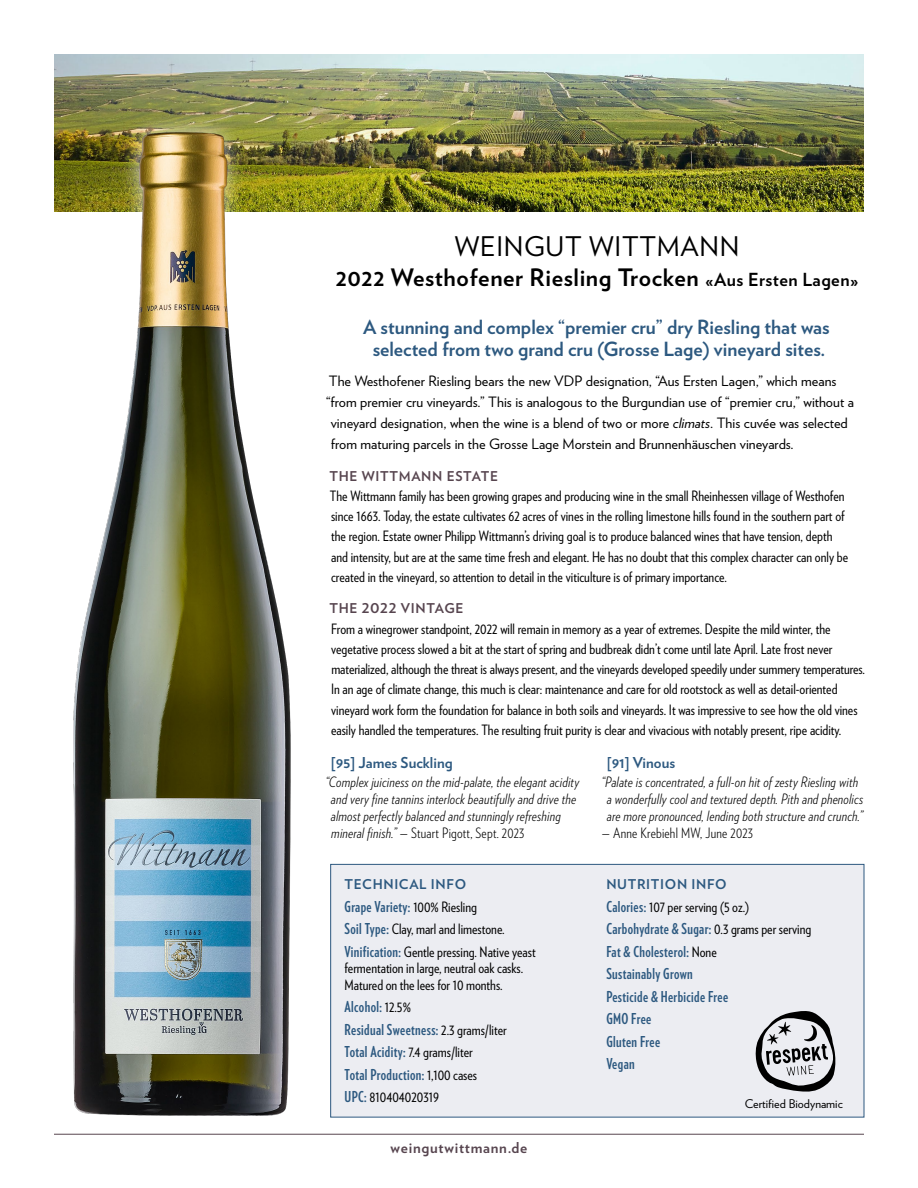
<style>
.page{position:relative;width:918px;height:1188px;background:#fff}
.page>*{position:absolute;margin:0;border:0;box-sizing:border-box;transform-origin:0 0}
.HD_1-V{font:27px "Verlag";letter-spacing:.025em;color:#000}
.HD_1A-V{font:700 24px "Verlag";letter-spacing:.025em;color:#000}
.Subhead_Description{font:700 19.5px/22.5px "Verlag";color:#2d5980;text-align:center}
.Tech_Info_Bullets{font:700 15px "Verlag Compressed";letter-spacing:.025em;color:#2d5980}
.Publication_Name{font:700 15px "Verlag";color:#2d5980}
.t1{font:700 15px "Verlag";letter-spacing:.05em;color:#57454f}
.Text-Verlag_Condensed{font:14.25px/20.2px "Verlag Condensed";color:#000}
.Review_Text{font:italic 300 14.25px/17.2px "Verlag Condensed";letter-spacing:.015em;color:#000}
.Text-Verlag{font:14.25px "Verlag";color:#000}
.Tech_Info_Bullets-2{font:14.25px/16.5px "Verlag Condensed";color:#000}
.Review_Text-2{font:300 14.25px "Verlag Condensed";letter-spacing:.015em;color:#000}
.subhd_1{font:700 13.5px "Verlag";letter-spacing:.05em;color:#57454f}
.Subhead-Tech_Info{font:700 13.5px "Verlag";letter-spacing:.05em;color:#2d5980}
.Tech_Info_Bullets-3{font:700 13.5px "Verlag";letter-spacing:.05em;color:#2d5980}
.Praise_Text-Requiem{font:12px "Verlag";color:#000}
.s1{font-size:18px}
.s2{font-style:italic}
.s3{font-style:normal}
.s4{font-family:"Verlag Condensed";font-weight:400;font-size:14.25px;color:#000}
.s5{font-family:"Verlag Compressed";font-weight:700;font-size:15px;color:#2d5980}
</style>
<div class="page">
<hr style="left:54px;top:1134px;width:810px;height:1px;background:#57454f">
<img style="left:54px;top:54px;width:810px;height:158px">
<div style="left:331px;top:864px;width:533px;height:253px;background:#ecedf2"></div>
<div style="left:330px;top:864px;width:534px;height:254px;border:1px solid #2d5980"></div>
<svg style="left:756px;top:1011px;width:79px;height:81px"></svg>
<div style="left:53px;top:112px;width:257px;height:1023px;background:#fff;opacity:.75"></div>
<img style="left:72px;top:132px;width:219px;height:984px">
<p class="HD_1-V" style="left:455px;top:227px;width:286px">WEINGUT WITTMANN</p>
<p class="HD_1A-V" style="left:336px;top:259px;width:524px">2022 Westhofener Riesling Trocken <span class="s1">«Aus Ersten Lagen»</span></p>
<p class="Subhead_Description" style="left:363px;top:314px;width:468px">A stunning and complex “premier cru” dry Riesling that was selected from two grand cru (Grosse Lage) vineyard sites.</p>
<p class="Text-Verlag" style="left:329px;top:370px;width:509px">The Westhofener Riesling bears the new VDP designation, “Aus Ersten Lagen,” which means</p>
<p class="Text-Verlag" style="left:326px;top:391px;width:529px">“from premier cru vineyards.” This is analogous to the Burgundian use of “premier cru,” without a</p>
<p class="Text-Verlag" style="left:331px;top:412px;width:519px">vineyard designation, when the wine is a blend of two or more <span class="s2">climats</span>. This cuvée was selected</p>
<p class="Text-Verlag" style="left:331px;top:433px;width:464px">from maturing parcels in the Grosse Lage Morstein and Brunnenhäuschen vineyards.</p>
<p class="subhd_1" style="left:329px;top:465px;width:170px">THE WITTMANN ESTATE</p>
<p class="Text-Verlag_Condensed" style="left:330px;top:485px;width:520px">The Wittmann family has been growing grapes and producing wine in the small Rheinhessen village of Westhofen since 1663. Today, the estate cultivates 62 acres of vines in the rolling limestone hills found in the southern part of the region. Estate owner Philipp Wittmann’s driving goal is to produce balanced wines that have tension, depth and intensity, but are at the same time fresh and elegant. He has no doubt that this complex character can only be created in the vineyard, so attention to detail in the viticulture is of primary importance.</p>
<p class="subhd_1" style="left:329px;top:598px;width:136px">THE 2022 VINTAGE</p>
<p class="Text-Verlag_Condensed" style="left:331px;top:618px;width:535px">From a winegrower standpoint, 2022 will remain in memory as a year of extremes. Despite the mild winter, the vegetative process slowed a bit at the start of spring and budbreak didn’t come until late April. Late frost never materialized, although the threat is always present, and the vineyards developed speedily under summery temperatures.<br>In an age of climate change, this much is clear: maintenance and care for old rootstock as well as detail-oriented vineyard work form the foundation for balance in both soils and vineyards. It was impressive to see how the old vines easily handled the temperatures. The resulting fruit purity is clear and vivacious with notably present, ripe acidity.</p>
<p class="Publication_Name" style="left:331px;top:751px;width:123px">[95] James Suckling</p>
<p class="Review_Text" style="left:331px;top:772px;width:250px;text-indent:-6px">“Complex juiciness on the mid-palate, the elegant acidity and very fine tannins interlock beautifully and drive the almost perfectly balanced and stunningly refreshing mineral finish.” <span class="s3">— Stuart Pigott, Sept. 2023</span></p>
<p class="Subhead-Tech_Info" style="left:345px;top:874px;width:123px">TECHNICAL INFO</p>
<p class="Tech_Info_Bullets" style="left:345px;top:895px;width:134px">Grape Variety: <span class="s4">100% Riesling</span></p>
<p class="Tech_Info_Bullets-2" style="left:345px;top:920px;width:162px"><span class="s5">Soil Type:</span> Clay, marl and limestone.</p>
<p class="Tech_Info_Bullets-2" style="left:345px;top:943px;width:193px"><span class="s5">Vinification:</span> Gentle pressing. Native yeast fermentation in large, neutral oak casks.<br>Matured on the lees for 10 months.</p>
<p class="Tech_Info_Bullets" style="left:345px;top:996px;width:68px">Alcohol: <span class="s4">12.5%</span></p>
<p class="Tech_Info_Bullets" style="left:345px;top:1018px;width:164px">Residual Sweetness: <span class="s4">2.3 grams/liter</span></p>
<p class="Tech_Info_Bullets-2" style="left:345px;top:1043px;width:130px"><span class="s5">Total Acidity:</span> 7.4 grams/liter</p>
<p class="Tech_Info_Bullets" style="left:345px;top:1063px;width:134px">Total Production: <span class="s4">1,100 cases</span></p>
<p class="Tech_Info_Bullets-2" style="left:345px;top:1088px;width:96px"><span class="s5">UPC:</span> 810404020319</p>
<p class="t1" style="left:391px;top:1135px;width:138px">weingutwittmann.de</p>
<p class="Publication_Name" style="left:607px;top:751px;width:70px">[91] Vinous</p>
<p class="Review_Text" style="left:601px;top:772px;width:263px;text-align:center">“Palate is concentrated, a full-on hit of zesty Riesling with a wonderfully cool and textured depth. Pith and phenolics are more pronounced, lending both structure and crunch.”</p>
<p class="Review_Text-2" style="left:602px;top:824px;width:153px">— Anne Krebiehl MW, June 2023</p>
<p class="Tech_Info_Bullets-3" style="left:606px;top:874px;width:122px">NUTRITION INFO</p>
<p class="Tech_Info_Bullets-2" style="left:606px;top:898px;width:144px"><span class="s5">Calories:</span> 107 per serving (5 oz.)</p>
<p class="Tech_Info_Bullets" style="left:606px;top:918px;width:206px">Carbohydrate &amp; Sugar: <span class="s4">0.3 grams per serving</span></p>
<p class="Tech_Info_Bullets" style="left:606px;top:940px;width:112px">Fat &amp; Cholesterol: <span class="s4">None</span></p>
<p class="Tech_Info_Bullets" style="left:606px;top:963px;width:88px">Sustainably Grown</p>
<p class="Tech_Info_Bullets" style="left:606px;top:985px;width:123px">Pesticide &amp; Herbicide Free</p>
<p class="Tech_Info_Bullets" style="left:606px;top:1008px;width:47px">GMO Free</p>
<p class="Tech_Info_Bullets" style="left:606px;top:1030px;width:55px">Gluten Free</p>
<p class="Tech_Info_Bullets" style="left:606px;top:1053px;width:30px">Vegan</p>
<p class="Praise_Text-Requiem" style="left:745px;top:1094px;width:100px">Certified Biodynamic</p>
</div>
